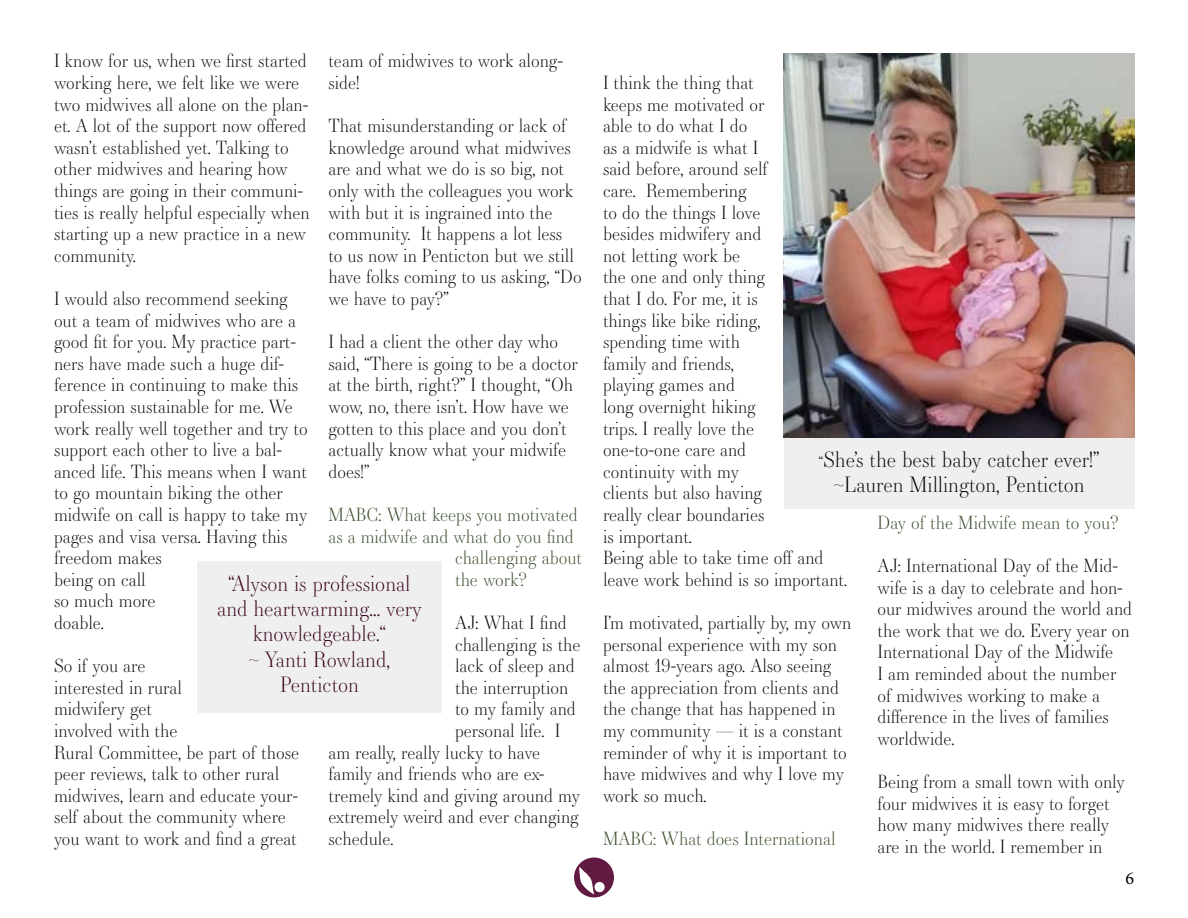
<style>
.page{position:relative;width:1188px;height:918px;background:#fff}
.page>*{position:absolute;margin:0;border:0;box-sizing:border-box;transform-origin:0 0}
.t1{font:300 21px/25.2px "Essonnes Display";color:#37001a;text-align:center}
.t2{font:300 21px/25.2px "Essonnes Display";color:#000;text-align:center}
.t3{font:300 18px/21.6px "Essonnes Display";color:#000}
.t4{font:300 18px "Essonnes Display";color:#334724}
.t5{font:18px "Minion Pro";color:#000}
.s1{font-size:15px}
</style>
<div class="page">
<svg style="left:574px;top:858px;width:40px;height:39px"></svg>
<div style="left:784px;top:438px;width:351px;height:71px;background:#efeff0"></div>
<div style="left:197px;top:562px;width:245px;height:151px;background:#efeff0"></div>
<img style="left:784px;top:54px;width:351px;height:384px">
<p class="t3" style="left:54px;top:49px;width:257px">I know for us, when we first started working here, we felt like we were two midwives all alone on the plan&shy;et. A lot of the support now offered wasn’t established yet. Talking to other midwives and hearing how things are going in their communi&shy;ties is really helpful especially when starting up a new practice in a new community.</p>
<p class="t3" style="left:54px;top:287px;width:255px">I would also recommend seeking out a team of midwives who are a good fit for you. My practice part&shy;ners have made such a huge dif&shy;ference in continuing to make this profession sustainable for me. We work really well together and try to support each other to live a bal&shy;anced life. This means when I want to go mountain biking the other midwife on call is happy to take my pages and visa versa. Having this freedom makes<br>being on call<br>so much more<br>doable.</p>
<p class="t3" style="left:54px;top:654px;width:247px">So if you are<br>interested in rural<br>midwifery get<br>involved with the<br>Rural Committee, be part of those peer reviews, talk to other rural midwives, learn and educate your&shy;self about the community where you want to work and find a great</p>
<p class="t3" style="left:328px;top:49px;width:236px">team of midwives to work along&shy;side!</p>
<p class="t3" style="left:328px;top:114px;width:255px">That misunderstanding or lack of knowledge around what midwives are and what we do is so big, not only with the colleagues you work with but it is ingrained into the community. It happens a lot less<br>to us now in Penticton but we still have folks coming to us asking, “Do we have to pay?”</p>
<p class="t3" style="left:328px;top:330px;width:251px">I had a client the other day who said, “There is going to be a doctor at the birth, right?” I thought, “Oh wow, no, there isn’t. How have we gotten to this place and you don’t actually know what your midwife does!”</p>
<p class="t4" style="left:328px;top:502px;width:251px">MABC: What keeps you motivated</p>
<p class="t4" style="left:328px;top:523px;width:247px">as a midwife and what do you find</p>
<p class="t4" style="left:455px;top:545px;width:129px">challenging about</p>
<p class="t4" style="left:455px;top:567px;width:73px">the work?</p>
<p class="t3" style="left:455px;top:611px;width:113px">AJ: What I find</p>
<p class="t3" style="left:455px;top:633px;width:127px">challenging is the</p>
<p class="t3" style="left:455px;top:654px;width:121px">lack of sleep and</p>
<p class="t3" style="left:455px;top:676px;width:115px">the interruption</p>
<p class="t3" style="left:455px;top:697px;width:122px">to my family and</p>
<p class="t3" style="left:455px;top:719px;width:107px">personal life. I</p>
<p class="t3" style="left:328px;top:741px;width:213px">am really, really lucky to have</p>
<p class="t3" style="left:328px;top:762px;width:218px">family and friends who are ex-</p>
<p class="t3" style="left:328px;top:784px;width:253px">tremely kind and giving around my</p>
<p class="t3" style="left:328px;top:805px;width:252px">extremely weird and ever changing</p>
<p class="t3" style="left:328px;top:827px;width:67px">schedule.</p>
<p class="t1" style="left:217px;top:570px;width:206px">“Alyson is professional and heartwarming... very knowledgeable.“<br>~ Yanti Rowland,<br>Penticton</p>
<p class="t3" style="left:603px;top:71px;width:246px">I think the thing that<br>keeps me motivated or<br>able to do what I do<br>as a midwife is what I<br>said before, around self<br>care. Remembering<br>to do the things I love<br>besides midwifery and<br>not letting work be<br>the one and only thing<br>that I do. For me, it is<br>things like bike riding,<br>spending time with<br>family and friends,<br>playing games and<br>long overnight hiking<br>trips. I really love the<br>one-to-one care and<br>continuity with my<br>clients but also having<br>really clear boundaries<br>is important.<br>Being able to take time off and leave work behind is so important.</p>
<p class="t3" style="left:603px;top:611px;width:250px">I’m motivated, partially by, my own personal experience with my son almost 19-years ago. Also seeing the appreciation from clients and the change that has happened in my community — it is a constant reminder of why it is important to have midwives and why I love my work so much.</p>
<p class="t4" style="left:603px;top:826px;width:234px">MABC: What does International</p>
<p class="t2" style="left:819px;top:446px;width:282px"><span class="s1">“</span>She’s the best baby catcher ever!” ~Lauren Millington, Penticton</p>
<p class="t4" style="left:878px;top:510px;width:243px">Day of the Midwife mean to you?</p>
<p class="t3" style="left:878px;top:554px;width:256px">AJ: International Day of the Mid&shy;wife is a day to celebrate and hon&shy;our midwives around the world and the work that we do. Every year on<br>International Day of the Midwife<br>I am reminded about the number of midwives working to make a difference in the lives of families worldwide.</p>
<p class="t3" style="left:878px;top:770px;width:249px">Being from a small town with only four midwives it is easy to forget how many midwives there really are in the world. I remember in</p>
<p class="t5" style="left:1125px;top:866px;width:10px">6</p>
</div>
